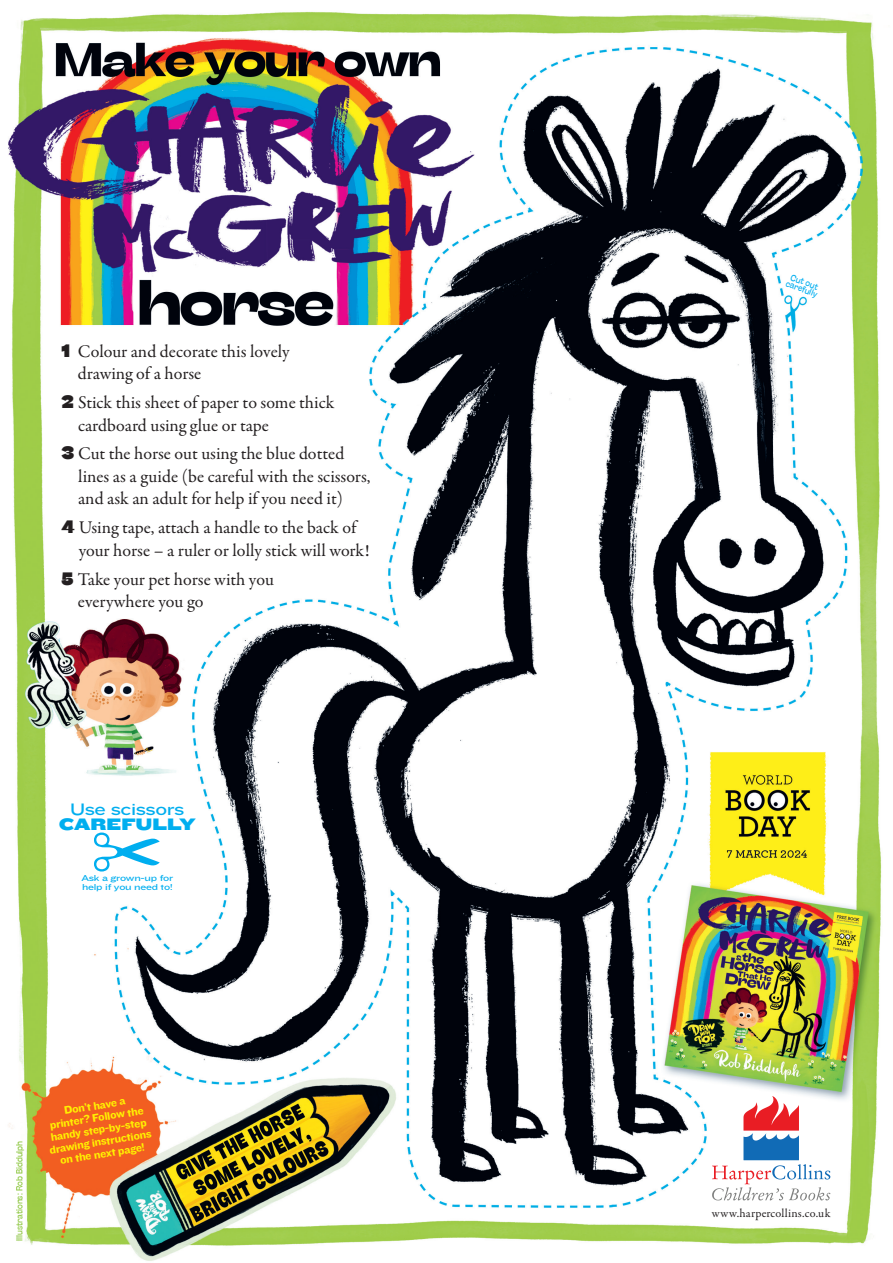
<style>
.page{position:relative;width:893px;height:1263px;background:#fff}
.page>*{position:absolute;margin:0;border:0;box-sizing:border-box;transform-origin:0 0}
.t1{font:18px/22.5px "Garamond Premr Pro";color:#231f20}
.t2{font:17.25px "Knockout 34 Junior Sumo";letter-spacing:-.025em;color:#00aeef}
.t3{font:17.25px "Knockout 74 Full Sumo";letter-spacing:-.025em;color:#00aeef}
.t4{font:12.15px "Garamond Premr Pro";letter-spacing:.02em;color:#231f20}
.t5{font:11.4px/12.1px "Knockout 52 Cruiserweight";color:#fff101;text-align:center}
.t6{font:9px/9px "Knockout 34 Junior Sumo";letter-spacing:-.025em;color:#00aeef}
.t7{font:9px "Stinger Variable";color:#8cc63e}
.t8{font:9px/7.2px "Stinger Variable";color:#00aeef}
.s1{font-family:"Stinger Variable"}
</style>
<div class="page">
<img style="left:8px;top:11px;width:874px;height:1250px">
<svg style="left:94px;top:832px;width:66px;height:39px"></svg>
<svg style="left:712px;top:1096px;width:118px;height:104px"></svg>
<p class="t1" style="left:78px;top:340px;width:213px;text-indent:-16px"><span class="s1">1</span> Colour and decorate this lovely drawing of a horse</p>
<p class="t1" style="left:78px;top:392px;width:258px;text-indent:-16px"><span class="s1">2</span> Stick this sheet of paper to some thick cardboard using glue or tape</p>
<p class="t1" style="left:78px;top:443px;width:294px;text-indent:-17px"><span class="s1">3</span> Cut the horse out using the blue dotted lines as a guide (be careful with the scissors, and ask an adult for help if you need it)</p>
<p class="t1" style="left:79px;top:517px;width:293px;text-indent:-17px"><span class="s1">4</span> Using tape, attach a handle to the back of your horse – a ruler or lolly stick will work!</p>
<p class="t1" style="left:78px;top:568px;width:198px;text-indent:-16px"><span class="s1">5</span> Take your pet horse with you everywhere you go</p>
<p class="t2" style="left:70px;top:797px;width:116px">Use scissors</p>
<p class="t3" style="left:59px;top:812px;width:138px">CAREFULLY</p>
<p class="t6" style="left:81px;top:873px;width:93px">Ask a grown-up for help if you need to!</p>
<p class="t7" style="left:13px;top:1241px;width:102px;rotate:-90deg">Illustrations: Rob Biddulph</p>
<p class="t5" style="left:43px;top:1107px;width:105px;rotate:-9deg">Don’t have a printer? Follow the handy step-by-step drawing instructions on the next page!</p>
<p class="t8" style="left:790px;top:272px;width:35px;rotate:21deg">Cut out carefully</p>
<p class="t4" style="left:712px;top:1206px;width:120px">www.harpercollins.co.uk</p>
</div>
